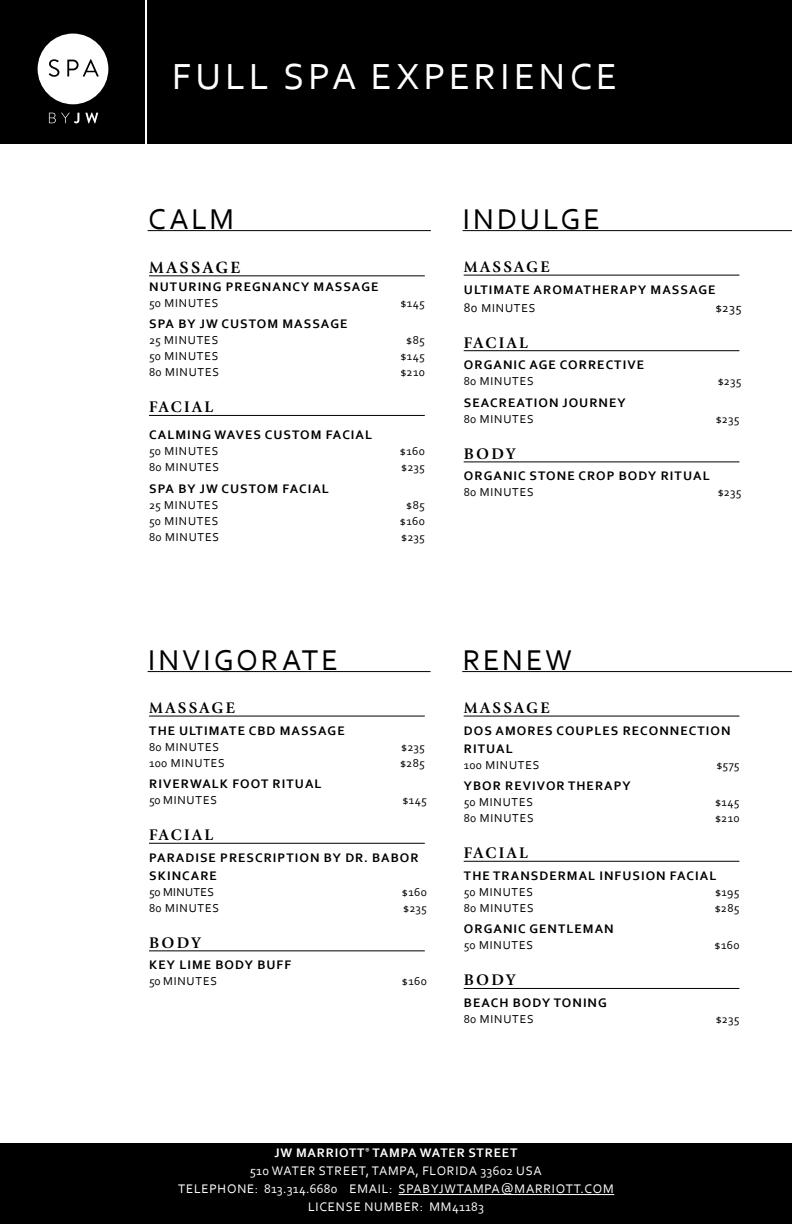
<style>
.page{position:relative;width:792px;height:1224px;background:#fff}
.page>*{position:absolute;margin:0;border:0;box-sizing:border-box;transform-origin:0 0}
.t1{font:38px "Corbel";letter-spacing:.11em;color:#fff}
.t2{font:30px "Corbel";letter-spacing:.095em;color:#000}
.t3{font:700 17px "Giovanni";letter-spacing:.15em;color:#000}
.t4{font:700 16px "Giovanni";letter-spacing:.15em;color:#000}
.t5{font:700 13px "Corbel";letter-spacing:.08em;color:#000}
.t6{font:13px/18px "Corbel";letter-spacing:.06em;color:#fff;text-align:center}
.t7{font:700 13px "Corbel";letter-spacing:.06em;color:#fff}
.t8{font:13px "Corbel";color:#000}
.t9{font:12px/16px "Corbel";letter-spacing:.07em;color:#000}
.t10{font:12px/16px "Corbel";letter-spacing:.03em;color:#000}
.s1{font-size:13px}
</style>
<div class="page">
<div style="left:0;top:1143px;width:792px;height:81px;background:#000"></div>
<hr style="left:464px;top:988px;width:275px;height:1px;background:#000">
<hr style="left:464px;top:861px;width:275px;height:1px;background:#000">
<hr style="left:464px;top:716px;width:275px;height:1px;background:#000">
<hr style="left:149px;top:415px;width:276px;height:1px;background:#000">
<hr style="left:149px;top:276px;width:276px;height:1px;background:#000">
<hr style="left:148px;top:230px;width:283px;height:1px;background:#000">
<hr style="left:462px;top:671px;width:330px;height:1px;background:#000">
<hr style="left:148px;top:671px;width:283px;height:1px;background:#000">
<hr style="left:149px;top:951px;width:276px;height:1px;background:#000">
<hr style="left:149px;top:843px;width:276px;height:1px;background:#000">
<hr style="left:149px;top:716px;width:276px;height:1px;background:#000">
<hr style="left:464px;top:462px;width:275px;height:1px;background:#000">
<hr style="left:464px;top:350px;width:275px;height:1px;background:#000">
<hr style="left:464px;top:275px;width:275px;height:1px;background:#000">
<hr style="left:463px;top:230px;width:329px;height:1px;background:#000">
<hr style="left:399px;top:1194px;width:215px;height:1px;background:#fff">
<div style="left:0;top:0;width:145px;height:144px;background:#000"></div>
<svg style="left:49px;top:113px;width:30px;height:10px"></svg>
<svg style="left:85px;top:113px;width:13px;height:10px"></svg>
<svg style="left:38px;top:34px;width:70px;height:70px"></svg>
<div style="left:148px;top:0;width:644px;height:144px;background:#000"></div>
<p class="t1" style="left:172px;top:53px;width:446px">FULL SPA EXPERIENCE</p>
<p class="t2" style="left:148px;top:201px;width:88px">CALM</p>
<h1 class="t3" style="left:149px;top:257px;width:93px">MASSAGE</h1>
<p class="t5" style="left:149px;top:278px;width:231px">NUTURING PREGNANCY MASSAGE</p>
<p class="t9" style="left:149px;top:294px;width:71px">50 MINUTES</p>
<p class="t9" style="left:400px;top:294px;width:26px">$145</p>
<p class="t5" style="left:149px;top:316px;width:200px">SPA BY JW CUSTOM MASSAGE</p>
<p class="t9" style="left:149px;top:332px;width:72px;text-align:justify">25 MINUTES 50 MINUTES 80 MINUTES</p>
<p class="t9" style="left:400px;top:332px;width:26px;text-align:center">$85 $145 $210</p>
<p class="t4" style="left:149px;top:398px;width:66px">FACIAL</p>
<p class="t5" style="left:149px;top:427px;width:224px">CALMING WAVES CUSTOM FACIAL</p>
<p class="t9" style="left:149px;top:443px;width:72px">50 MINUTES<br>80 MINUTES</p>
<p class="t9" style="left:400px;top:443px;width:27px">$160 $235</p>
<p class="t5" style="left:149px;top:481px;width:181px">SPA BY JW CUSTOM FACIAL</p>
<p class="t9" style="left:149px;top:497px;width:72px;text-align:justify">25 MINUTES 50 MINUTES 80 MINUTES</p>
<p class="t9" style="left:400px;top:497px;width:27px;text-align:center">$85 $160 $235</p>
<p class="t2" style="left:463px;top:201px;width:139px">INDULGE</p>
<p class="t4" style="left:464px;top:257px;width:87px">MASSAGE</p>
<p class="t5" style="left:464px;top:281px;width:253px">ULTIMATE AROMATHERAPY MASSAGE</p>
<p class="t9" style="left:464px;top:299px;width:73px"><span class="s1">80</span> MINUTES</p>
<p class="t8" style="left:715px;top:299px;width:28px">$235</p>
<p class="t4" style="left:464px;top:333px;width:66px">FACIAL</p>
<p class="t5" style="left:464px;top:357px;width:182px">ORGANIC AGE CORRECTIVE</p>
<p class="t9" style="left:464px;top:373px;width:72px">80 MINUTES</p>
<p class="t9" style="left:718px;top:373px;width:25px">$235</p>
<p class="t5" style="left:464px;top:394px;width:163px">SEACREATION JOURNEY</p>
<p class="t9" style="left:464px;top:411px;width:72px">80 MINUTES</p>
<p class="t9" style="left:716px;top:411px;width:25px">$235</p>
<p class="t4" style="left:464px;top:444px;width:53px">BODY</p>
<p class="t5" style="left:464px;top:468px;width:247px">ORGANIC STONE CROP BODY RITUAL</p>
<p class="t9" style="left:464px;top:484px;width:72px">80 MINUTES</p>
<p class="t9" style="left:718px;top:484px;width:25px">$235</p>
<p class="t2" style="left:148px;top:642px;width:191px">INVIGORATE</p>
<p class="t4" style="left:149px;top:698px;width:87px">MASSAGE</p>
<p class="t5" style="left:149px;top:722px;width:197px">THE ULTIMATE CBD MASSAGE</p>
<p class="t9" style="left:149px;top:738px;width:77px">80 MINUTES<br>100 MINUTES</p>
<p class="t9" style="left:400px;top:738px;width:27px">$235 $285</p>
<p class="t5" style="left:149px;top:776px;width:174px">RIVERWALK FOOT RITUAL</p>
<p class="t9" style="left:149px;top:792px;width:70px">50 MINUTES</p>
<p class="t9" style="left:402px;top:792px;width:26px">$145</p>
<p class="t4" style="left:149px;top:826px;width:66px">FACIAL</p>
<p class="t5" style="left:149px;top:849px;width:271px">PARADISE PRESCRIPTION BY DR. BABOR</p>
<p class="t5" style="left:149px;top:867px;width:69px">SKINCARE</p>
<p class="t10" style="left:149px;top:883px;width:72px">50 MINUTES<br>80 MINUTES</p>
<p class="t9" style="left:402px;top:883px;width:27px">$160 $235</p>
<p class="t4" style="left:149px;top:933px;width:53px">BODY</p>
<p class="t5" style="left:149px;top:957px;width:143px">KEY LIME BODY BUFF</p>
<p class="t9" style="left:149px;top:973px;width:70px">50 MINUTES</p>
<p class="t9" style="left:402px;top:973px;width:27px">$160</p>
<p class="t2" style="left:463px;top:642px;width:111px">RENEW</p>
<p class="t4" style="left:464px;top:698px;width:87px">MASSAGE</p>
<p class="t5" style="left:464px;top:722px;width:268px">DOS AMORES COUPLES RECONNECTION</p>
<p class="t5" style="left:464px;top:740px;width:50px">RITUAL</p>
<p class="t9" style="left:464px;top:756px;width:77px">100 MINUTES</p>
<p class="t9" style="left:716px;top:756px;width:25px">$575</p>
<p class="t5" style="left:464px;top:778px;width:168px">YBOR REVIVOR THERAPY</p>
<p class="t9" style="left:464px;top:794px;width:72px">50 MINUTES<br>80 MINUTES</p>
<p class="t9" style="left:715px;top:794px;width:26px">$145 $210</p>
<p class="t4" style="left:464px;top:844px;width:66px">FACIAL</p>
<p class="t5" style="left:464px;top:867px;width:254px">THE TRANSDERMAL INFUSION FACIAL</p>
<p class="t9" style="left:464px;top:883px;width:72px">50 MINUTES<br>80 MINUTES</p>
<p class="t5" style="left:464px;top:921px;width:151px">ORGANIC GENTLEMAN</p>
<p class="t9" style="left:464px;top:937px;width:71px">50 MINUTES</p>
<p class="t9" style="left:715px;top:883px;width:27px">$195 $285</p>
<p class="t9" style="left:715px;top:937px;width:27px">$160</p>
<p class="t4" style="left:464px;top:971px;width:53px">BODY</p>
<p class="t5" style="left:464px;top:995px;width:144px">BEACH BODY TONING</p>
<p class="t9" style="left:464px;top:1011px;width:72px">80 MINUTES</p>
<p class="t9" style="left:716px;top:1011px;width:25px">$235</p>
<p class="t7" style="left:275px;top:1145px;width:244px">JW MARRIOTT<sup>®</sup> TAMPA WATER STREET</p>
<p class="t6" style="left:178px;top:1162px;width:437px">510 WATER STREET, TAMPA, FLORIDA 33602 USA<br>TELEPHONE: 813.314.6680 EMAIL: SPABYJWTAMPA@MARRIOTT.COM<br>LICENSE NUMBER: MM41183</p>
</div>
